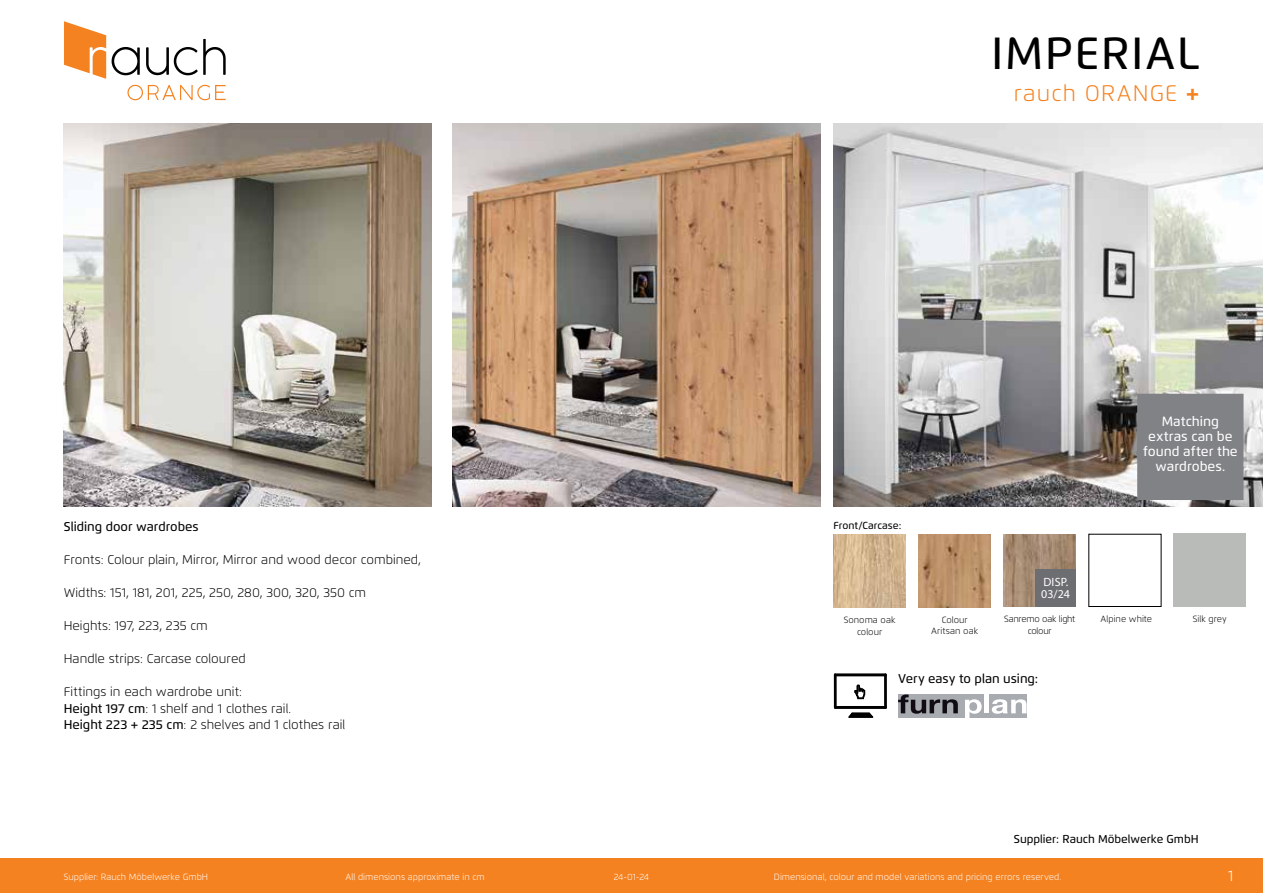
<style>
.page{position:relative;width:1263px;height:893px;background:#fff}
.page>*{position:absolute;margin:0;border:0;box-sizing:border-box;transform-origin:0 0}
.t1{font:500 45px "Flexo";letter-spacing:.04em;color:#000}
.t2{font:300 22.5px "Flexo";letter-spacing:.05em;color:#f58220}
.t3{font:300 15px "Flexo";color:#fff}
.t4{font:500 13.5px/15px "Flexo";color:#fff;text-align:center}
.t5{font:300 12.75px/16.5px "Flexo";color:#000}
.t6{font:500 12.75px "Flexo";color:#000}
.t7{font:12px/12px "Myriad Pro";letter-spacing:.02em;color:#fff}
.t8{font:500 11.55px "Flexo";color:#000}
.t9{font:500 10.2px "Flexo";color:#000}
.t10{font:300 9px "Flexo";color:#fff}
.t11{font:300 9px "Flexo";color:#000}
.t12{font:300 9px/12px "Flexo";letter-spacing:-.025em;color:#000;text-align:center}
.s1{font-weight:700}
.s2{font-weight:500}
</style>
<div class="page">
<div style="left:0;top:859px;width:1263px;height:34px;background:#f58220"></div>
<svg style="left:112px;top:47px;width:28px;height:28px"></svg>
<svg style="left:146px;top:39px;width:80px;height:36px"></svg>
<svg style="left:127px;top:85px;width:99px;height:15px"></svg>
<svg style="left:64px;top:21px;width:42px;height:58px"></svg>
<img style="left:833px;top:535px;width:73px;height:72px">
<img style="left:1003px;top:534px;width:73px;height:72px">
<img style="left:64px;top:123px;width:368px;height:383px">
<img style="left:453px;top:123px;width:368px;height:383px">
<img style="left:833px;top:123px;width:430px;height:383px">
<img style="left:918px;top:535px;width:73px;height:72px">
<div style="left:898px;top:694px;width:128px;height:24px;background:#a8acb1"></div>
<svg style="left:898px;top:694px;width:60px;height:20px"></svg>
<svg style="left:965px;top:699px;width:17px;height:19px"></svg>
<div style="left:984px;top:694px;width:5px;height:19px;background:#fff"></div>
<svg style="left:992px;top:699px;width:34px;height:15px"></svg>
<svg style="left:833px;top:673px;width:54px;height:45px"></svg>
<div style="left:1138px;top:394px;width:105px;height:105px;background:#808285"></div>
<div style="left:1137px;top:394px;width:106px;height:106px;border:2px solid #808285"></div>
<div style="left:1035px;top:569px;width:41px;height:38px;background:#6d6e71"></div>
<h1 class="t1" style="left:991px;top:26px;width:209px">IMPERIAL</h1>
<h2 class="t2" style="left:1014px;top:79px;width:187px">rauch ORANGE <span class="s1">+</span></h2>
<p class="t6" style="left:64px;top:519px;width:136px">Sliding door wardrobes</p>
<p class="t5" style="left:64px;top:552px;width:359px">Fronts: Colour plain, Mirror, Mirror and wood decor combined,</p>
<p class="t5" style="left:64px;top:585px;width:304px">Widths: 151, 181, 201, 225, 250, 280, 300, 320, 350 cm</p>
<p class="t5" style="left:64px;top:618px;width:146px">Heights: 197, 223, 235 cm</p>
<p class="t5" style="left:64px;top:651px;width:184px">Handle strips: Carcase coloured</p>
<p class="t5" style="left:64px;top:684px;width:283px">Fittings in each wardrobe unit:<br><span class="s2">Height 197 cm</span>: 1 shelf and 1 clothes rail.<br><span class="s2">Height 223 + 235 cm</span>: 2 shelves and 1 clothes rail</p>
<p class="t9" style="left:833px;top:519px;width:69px">Front/Carcase:</p>
<p class="t7" style="left:1041px;top:576px;width:30px">DISP.<br>03/24</p>
<p class="t4" style="left:1143px;top:413px;width:96px">Matching extras can be found after the wardrobes.</p>
<p class="t11" style="left:844px;top:615px;width:53px">Sonoma oak</p>
<p class="t11" style="left:1100px;top:614px;width:53px">Alpine white</p>
<p class="t11" style="left:857px;top:627px;width:27px">colour</p>
<p class="t11" style="left:942px;top:615px;width:27px">Colour</p>
<p class="t11" style="left:1193px;top:614px;width:35px">Silk grey</p>
<p class="t11" style="left:931px;top:625px;width:49px">Aritsan oak</p>
<p class="t6" style="left:898px;top:671px;width:142px">Very easy to plan using:</p>
<p class="t12" style="left:1004px;top:613px;width:73px">Sanremo oak light colour</p>
<p class="t8" style="left:1014px;top:832px;width:186px">Supplier: Rauch Möbelwerke GmbH</p>
<p class="t10" style="left:64px;top:871px;width:146px">Supplier: Rauch Möbelwerke GmbH</p>
<p class="t10" style="left:346px;top:871px;width:141px">All dimensions approximate in cm</p>
<p class="t10" style="left:614px;top:871px;width:37px">24-01-24</p>
<p class="t10" style="left:774px;top:871px;width:289px">Dimensional, colour and model variations and pricing errors reserved.</p>
<p class="t3" style="left:1228px;top:866px;width:7px">1</p>
</div>
